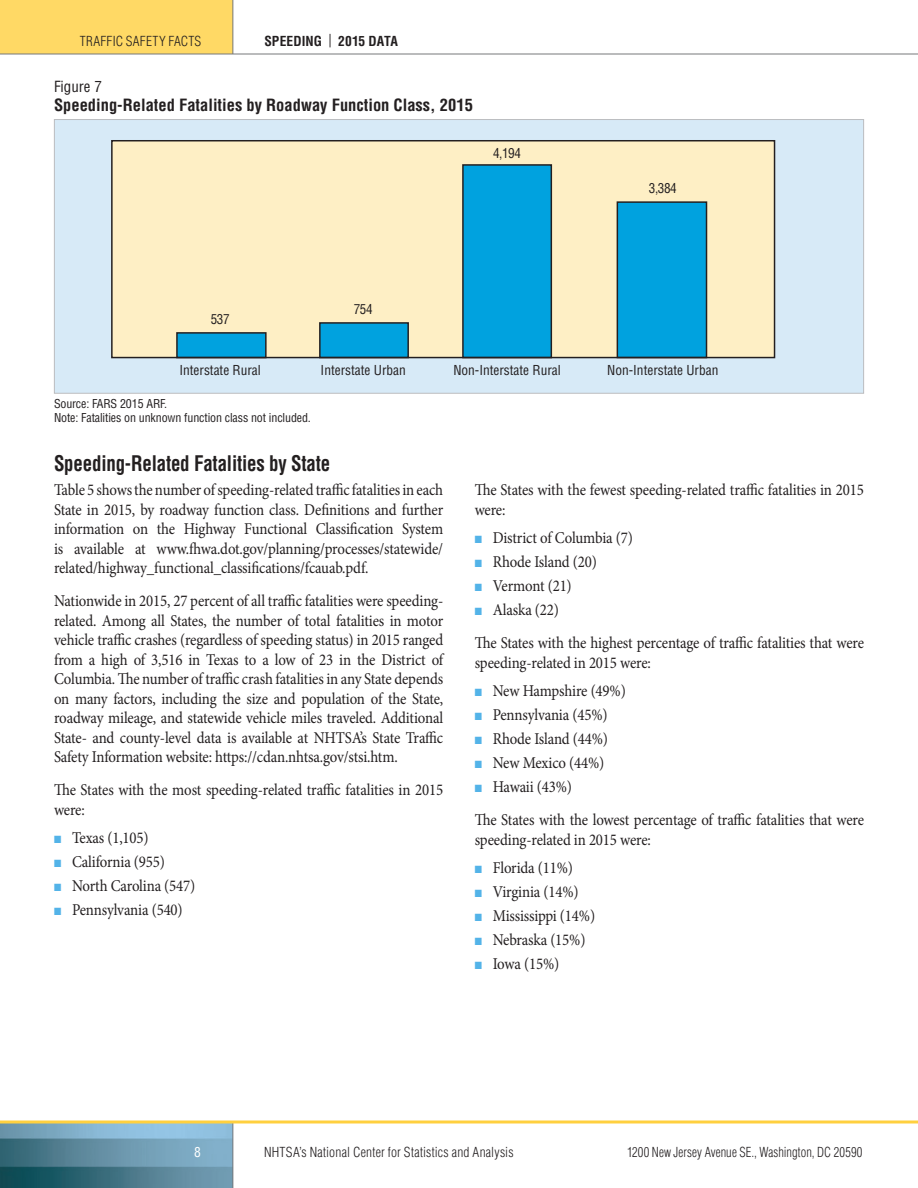
<style>
.page{position:relative;width:918px;height:1188px;background:#fff}
.page>*{position:absolute;margin:0;border:0;box-sizing:border-box;transform-origin:0 0}
.HeadA{font:700 condensed 21px "Helvetica LT Std";letter-spacing:-.01em;color:#231f20;scale:.9 1}
.Body{font:16.5px/19.5px "Minion Pro";letter-spacing:-.01em;color:#231f20;scale:.9 1}
.Table_Title{font:700 condensed 16.5px "Helvetica LT Std";color:#231f20}
.Table_Number{font:condensed 15px "Helvetica LT Std";color:#231f20}
.t1{font:300 condensed 13.5px "Helvetica LT Std";letter-spacing:.01em;color:#231f20}
.t2{font:300 condensed 13.5px "Helvetica LT Std";letter-spacing:.01em;color:#231f20;scale:.93 1}
.t3{font:700 condensed 13.5px "Helvetica LT Std";letter-spacing:.005em;color:#231f20}
.t4{font:condensed 13.5px "Helvetica LT Std";color:#fff}
.t5{font:condensed 13.35px "Helvetica LT Std";color:#231f20}
.Table_Footer{font:condensed 12px "Helvetica LT Std";letter-spacing:-.01em;color:#231f20}
.s1{font-weight:400}
.s2{color:#53b3e8}
</style>
<div class="page">
<div style="left:0;top:0;width:233px;height:54px;background:#ffd965"></div>
<img style="left:0;top:1124px;width:232px;height:64px">
<hr style="left:232px;top:1122px;width:1px;height:66px;background:#76787b">
<hr style="left:232px;top:0;width:1px;height:54px;background:#76787b">
<svg style="left:0;top:1120px;width:918px;height:4px;background:#fbd96d"></svg>
<hr style="left:0;top:54px;width:918px;height:1px;background:#76787b">
<div style="left:54px;top:120px;width:810px;height:273px;background:#d7eaf7"></div>
<div style="left:112px;top:141px;width:662px;height:217px;background:#feefc5"></div>
<div style="left:176px;top:332px;width:91px;height:26px;background:#00a2df;border:1px solid #231f20"></div>
<div style="left:319px;top:322px;width:90px;height:36px;background:#00a2df;border:1px solid #231f20"></div>
<div style="left:462px;top:164px;width:90px;height:194px;background:#00a2df;border:1px solid #231f20"></div>
<div style="left:617px;top:201px;width:90px;height:157px;background:#00a2df;border:1px solid #231f20"></div>
<div style="left:111px;top:140px;width:664px;height:218px;border:1px solid #231f20"></div>
<p class="t1" style="left:80px;top:32px;width:123px">TRAFFIC SAFETY FACTS</p>
<p class="t3" style="left:264px;top:32px;width:135px">SPEEDING <span class="s1">|</span> 2015 DATA</p>
<p class="Table_Number" style="left:54px;top:77px;width:49px">Figure 7</p>
<p class="Table_Title" style="left:54px;top:95px;width:420px">Speeding-Related Fatalities by Roadway Function Class, 2015</p>
<p class="t5" style="left:493px;top:145px;width:29px">4,194</p>
<p class="t5" style="left:211px;top:311px;width:20px">537</p>
<p class="t5" style="left:354px;top:301px;width:20px">754</p>
<p class="t5" style="left:179px;top:361px;width:83px">Interstate Rural</p>
<p class="t5" style="left:321px;top:361px;width:87px">Interstate Urban</p>
<p class="t5" style="left:453px;top:361px;width:109px">Non-Interstate Rural</p>
<p class="t5" style="left:649px;top:180px;width:29px">3,384</p>
<p class="t5" style="left:607px;top:361px;width:113px">Non-Interstate Urban</p>
<p class="Table_Footer" style="left:54px;top:396px;width:115px">Source: FARS 2015 ARF.</p>
<p class="Table_Footer" style="left:54px;top:410px;width:258px">Note: Fatalities on unknown function class not included.</p>
<p class="HeadA" style="left:54px;top:450px;width:309px">Speeding-Related Fatalities by State</p>
<p class="Body" style="left:54px;top:480px;width:434px;text-align:justify">Table 5 shows the number of speeding-related traffic fatalities in each State in 2015, by roadway function class. Definitions and further information on the Highway Functional Classification System is available at www.fhwa.dot.gov/planning/processes/statewide/ related/highway_functional_classifications/fcauab.pdf.</p>
<p class="Body" style="left:54px;top:591px;width:434px;text-align:justify">Nationwide in 2015, 27 percent of all traffic fatalities were speeding&shy;related. Among all States, the number of total fatalities in motor vehicle traffic crashes (regardless of speeding status) in 2015 ranged from a high of 3,516 in Texas to a low of 23 in the District of Columbia. The number of traffic crash fatalities in any State depends on many factors, including the size and population of the State, roadway mileage, and statewide vehicle miles traveled. Additional State- and county-level data is available at NHTSA’s State Traffic Safety Information website: https://cdan.nhtsa.gov/stsi.htm.</p>
<p class="Body" style="left:54px;top:780px;width:434px">The States with the most speeding-related traffic fatalities in 2015 were:</p>
<p class="Body" style="left:54px;top:828px;width:107px"><span class="s2">■</span> Texas (1,105)</p>
<p class="Body" style="left:54px;top:852px;width:125px"><span class="s2">■</span> California (955)</p>
<p class="Body" style="left:54px;top:876px;width:159px"><span class="s2">■</span> North Carolina (547)</p>
<p class="Body" style="left:54px;top:900px;width:145px"><span class="s2">■</span> Pennsylvania (540)</p>
<p class="Body" style="left:475px;top:480px;width:434px">The States with the fewest speeding-related traffic fatalities in 2015 were:</p>
<p class="Body" style="left:475px;top:528px;width:177px"><span class="s2">■</span> District of Columbia (7)</p>
<p class="Body" style="left:475px;top:552px;width:137px"><span class="s2">■</span> Rhode Island (20)</p>
<p class="Body" style="left:475px;top:576px;width:109px"><span class="s2">■</span> Vermont (21)</p>
<p class="Body" style="left:475px;top:600px;width:95px"><span class="s2">■</span> Alaska (22)</p>
<p class="Body" style="left:475px;top:633px;width:434px">The States with the highest percentage of traffic fatalities that were speeding-related in 2015 were:</p>
<p class="Body" style="left:475px;top:681px;width:169px"><span class="s2">■</span> New Hampshire (49%)</p>
<p class="Body" style="left:475px;top:705px;width:149px"><span class="s2">■</span> Pennsylvania (45%)</p>
<p class="Body" style="left:475px;top:729px;width:150px"><span class="s2">■</span> Rhode Island (44%)</p>
<p class="Body" style="left:475px;top:753px;width:145px"><span class="s2">■</span> New Mexico (44%)</p>
<p class="Body" style="left:475px;top:777px;width:110px"><span class="s2">■</span> Hawaii (43%)</p>
<p class="Body" style="left:475px;top:810px;width:434px">The States with the lowest percentage of traffic fatalities that were speeding-related in 2015 were:</p>
<p class="Body" style="left:475px;top:858px;width:111px"><span class="s2">■</span> Florida (11%)</p>
<p class="Body" style="left:475px;top:882px;width:117px"><span class="s2">■</span> Virginia (14%)</p>
<p class="Body" style="left:475px;top:906px;width:135px"><span class="s2">■</span> Mississippi (14%)</p>
<p class="Body" style="left:475px;top:930px;width:125px"><span class="s2">■</span> Nebraska (15%)</p>
<p class="Body" style="left:475px;top:954px;width:95px"><span class="s2">■</span> Iowa (15%)</p>
<p class="t4" style="left:194px;top:1144px;width:8px">8</p>
<p class="t1" style="left:264px;top:1144px;width:251px">NHTSA’s National Center for Statistics and Analysis</p>
<p class="t2" style="left:627px;top:1144px;width:255px">1200 New Jersey Avenue SE., Washington, DC 20590</p>
</div>
